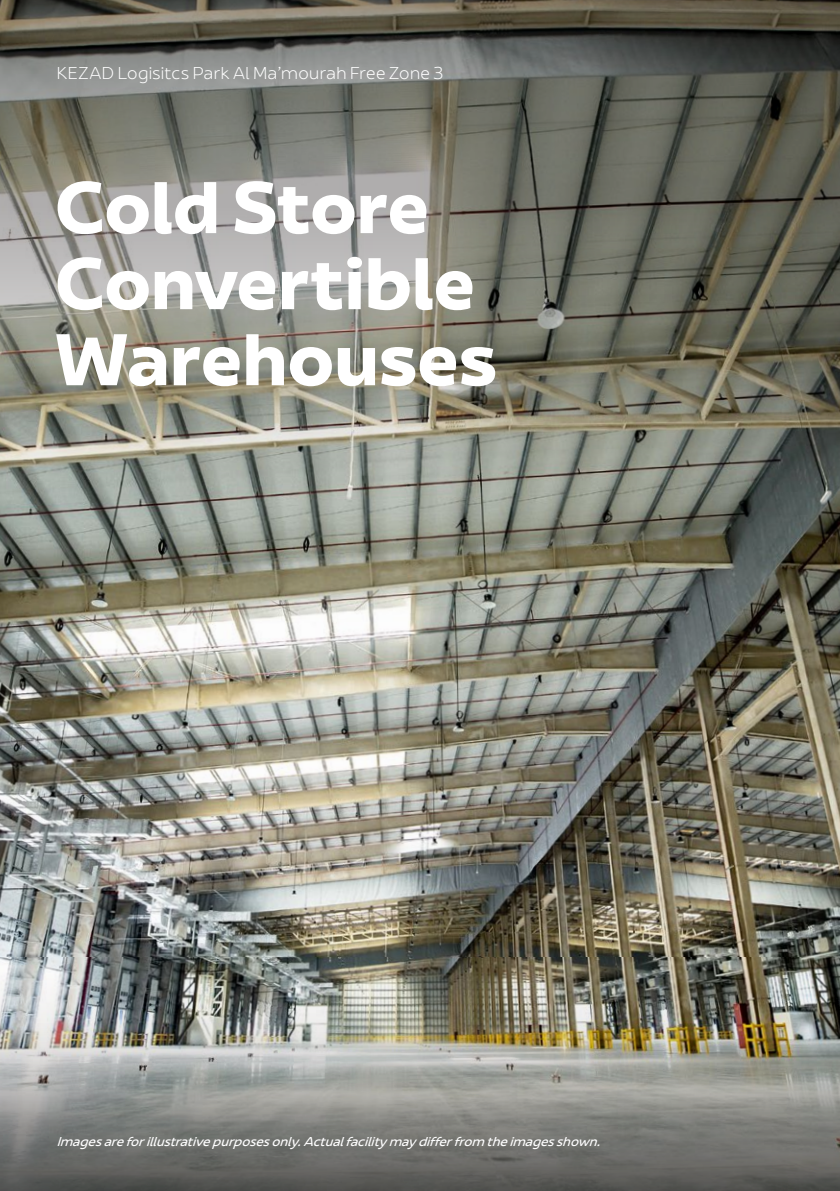
<style>
.page{position:relative;width:840px;height:1191px;background:#fff}
.page>*{position:absolute;margin:0;border:0;box-sizing:border-box;transform-origin:0 0}
.t1{font:700 68px/76px "AD Ports Group";letter-spacing:-.005em;color:#fff}
.t2{font:300 16px "AD Ports Group";letter-spacing:.02em;color:#fff}
.t3{font:italic 12px "AD Ports Group KEZAD";color:#fff}
</style>
<div class="page">
<img style="left:0;top:517px;width:839px;height:441px">
<svg style="left:0;top:0;width:839px;height:517px;background:#7c7c72"></svg>
<img style="left:0;top:958px;width:839px;height:43px">
<img style="left:0;top:1001px;width:839px;height:190px">
<h2 class="t2" style="left:57px;top:62px;width:388px">KEZAD Logisitcs Park Al Ma’mourah Free Zone 3</h2>
<h1 class="t1" style="left:54px;top:170px;width:444px">Cold Store<br>Convertible<br>Warehouses</h1>
<p class="t3" style="left:57px;top:1132px;width:550px">Imagesareforillustrativepurposesonly.Actualfacilitymaydifferfrom theimagesshown.</p>
</div>
